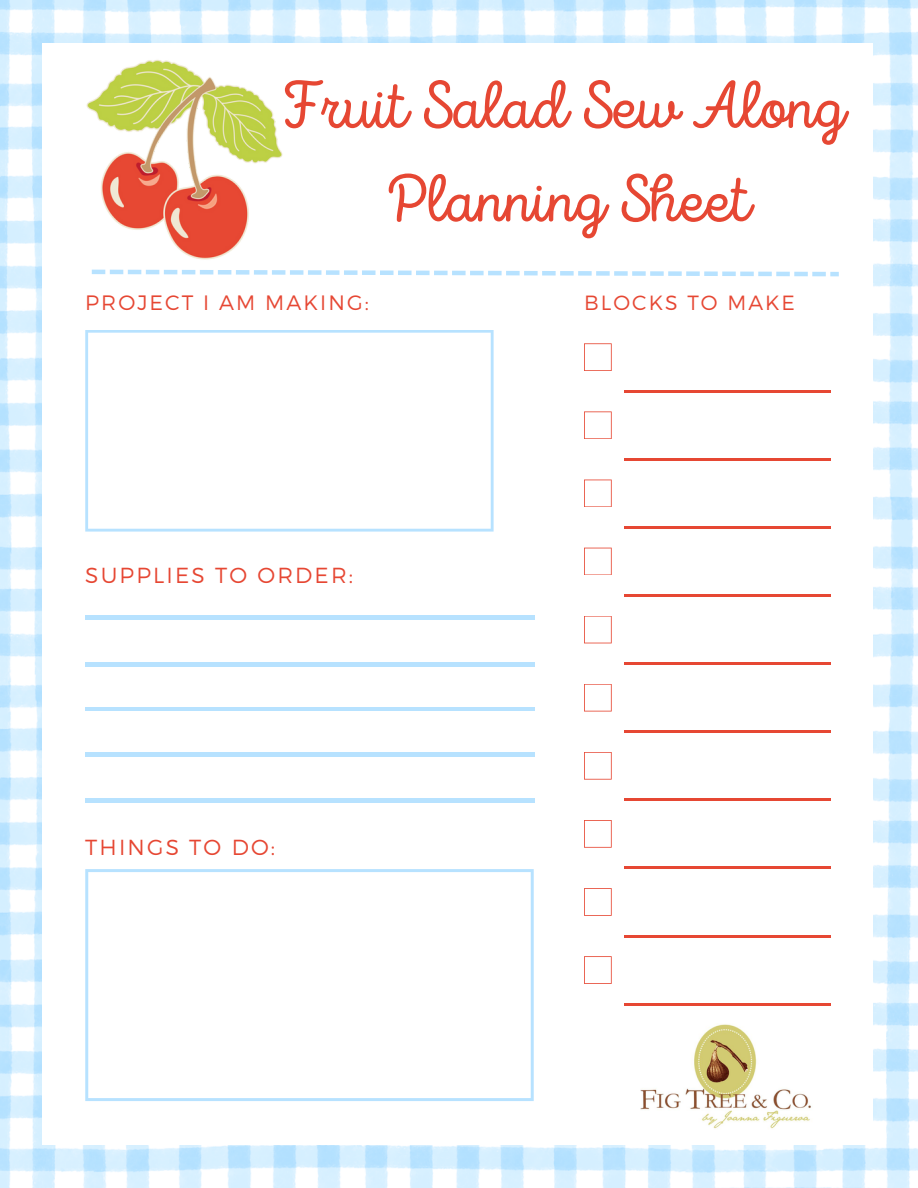
<style>
.page{position:relative;width:918px;height:1188px;background:#fff}
.page>*{position:absolute;margin:0;border:0;box-sizing:border-box;transform-origin:0 0}
.t1{font:67.5px/93.4px "Intro Script";color:#e64733;text-align:center}
.t2{font:300 21.75px "Montserrat";letter-spacing:.1em;color:#e64733}
.t3{font:300 20.85px "Montserrat";letter-spacing:.1em;color:#e64733}
.t4{font:300 20.55px "Montserrat";letter-spacing:.1em;color:#e64733}
</style>
<div class="page">
<img style="left:0;top:0;width:918px;height:1188px">
<div style="left:42px;top:43px;width:831px;height:1102px;background:#fff"></div>
<svg style="left:85px;top:330px;width:408px;height:201px"></svg>
<hr style="left:85px;top:616px;width:450px;height:3px;background:#b7e2ff">
<hr style="left:85px;top:663px;width:450px;height:3px;background:#b7e2ff">
<hr style="left:85px;top:708px;width:450px;height:3px;background:#b7e2ff">
<hr style="left:85px;top:753px;width:450px;height:3px;background:#b7e2ff">
<hr style="left:85px;top:799px;width:450px;height:3px;background:#b7e2ff">
<svg style="left:85px;top:869px;width:449px;height:232px"></svg>
<img style="left:86px;top:60px;width:197px;height:200px">
<img style="left:640px;top:1024px;width:171px;height:105px">
<svg style="left:584px;top:343px;width:28px;height:28px"></svg>
<svg style="left:584px;top:411px;width:28px;height:28px"></svg>
<svg style="left:584px;top:480px;width:28px;height:27px"></svg>
<svg style="left:584px;top:548px;width:28px;height:27px"></svg>
<hr style="left:624px;top:390px;width:207px;height:2px;background:#e64733">
<hr style="left:624px;top:458px;width:207px;height:3px;background:#e64733">
<hr style="left:624px;top:526px;width:207px;height:3px;background:#e64733">
<hr style="left:624px;top:594px;width:207px;height:3px;background:#e64733">
<svg style="left:584px;top:616px;width:28px;height:27px"></svg>
<svg style="left:584px;top:684px;width:28px;height:28px"></svg>
<svg style="left:584px;top:752px;width:28px;height:28px"></svg>
<svg style="left:584px;top:820px;width:28px;height:28px"></svg>
<hr style="left:624px;top:662px;width:207px;height:3px;background:#e64733">
<hr style="left:624px;top:731px;width:207px;height:2px;background:#e64733">
<hr style="left:624px;top:799px;width:207px;height:2px;background:#e64733">
<hr style="left:624px;top:867px;width:207px;height:2px;background:#e64733">
<svg style="left:584px;top:888px;width:28px;height:28px"></svg>
<svg style="left:584px;top:956px;width:28px;height:28px"></svg>
<hr style="left:624px;top:935px;width:207px;height:2px;background:#e64733">
<hr style="left:624px;top:1003px;width:207px;height:2px;background:#e64733">
<svg style="left:92px;top:270px;width:747px;height:6px"></svg>
<p class="t1" style="left:280px;top:65px;width:565px">Fruit Salad Sew Along<br>Planning Sheet</p>
<p class="t3" style="left:85px;top:289px;width:285px">PROJECT I AM MAKING:</p>
<p class="t4" style="left:584px;top:289px;width:213px">BLOCKS TO MAKE</p>
<p class="t2" style="left:85px;top:561px;width:269px">SUPPLIES TO ORDER:</p>
<p class="t2" style="left:85px;top:833px;width:191px">THINGS TO DO:</p>
</div>
